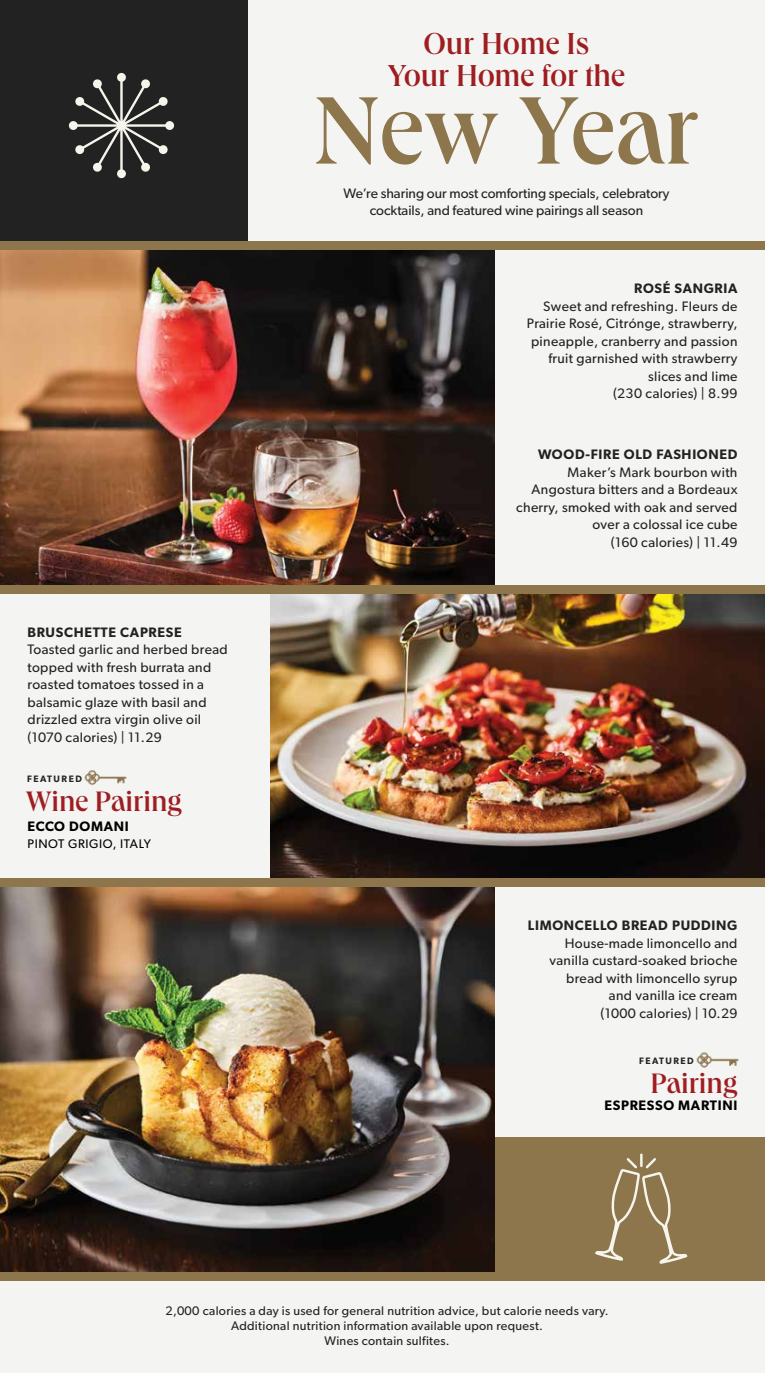
<style>
.page{position:relative;width:765px;height:1373px;background:#fff}
.page>*{position:absolute;margin:0;border:0;box-sizing:border-box;transform-origin:0 0}
.t1{font:500 98.75px "Queens";color:#8d754c}
.t2{font:500 31.25px/31.6px "Queens";color:#9e1d21;text-align:center}
.t3{font:500 29px "Queens";color:#9e1d21}
.t4{font:13.75px/17.5px "Gibson";letter-spacing:.025em;color:#232222;text-align:right}
.t5{font:13.75px/16.2px "Gibson";color:#232222;text-align:center}
.t6{font:600 13.75px "Gibson";letter-spacing:.05em;color:#232222}
.t7{font:600 13.75px "Gibson";letter-spacing:.05em;color:#000}
.t8{font:12.5px/15px "Gibson";letter-spacing:.025em;color:#232222;text-align:center}
.t9{font:12.5px "Gibson";letter-spacing:.05em;color:#000}
.t10{font:600 9.38px "Gibson";letter-spacing:.16em;color:#232222}
</style>
<div class="page">
<div style="left:0;top:0;width:765px;height:1372px;background:#f4f4f2"></div>
<div style="left:0;top:0;width:248px;height:246px;background:#232222"></div>
<img style="left:0;top:250px;width:495px;height:335px">
<img style="left:0;top:886px;width:495px;height:385px">
<img style="left:270px;top:593px;width:495px;height:285px">
<div style="left:0;top:241px;width:765px;height:9px;background:#8d754c"></div>
<div style="left:0;top:585px;width:765px;height:8px;background:#8d754c"></div>
<div style="left:0;top:878px;width:765px;height:8px;background:#8d754c"></div>
<div style="left:0;top:1271px;width:765px;height:9px;background:#8d754c"></div>
<img style="left:84px;top:770px;width:43px;height:15px">
<img style="left:696px;top:1052px;width:43px;height:16px">
<svg style="left:69px;top:73px;width:105px;height:105px"></svg>
<div style="left:496px;top:1136px;width:269px;height:144px;background:#8d754c"></div>
<svg style="left:595px;top:1153px;width:93px;height:111px"></svg>
<h2 class="t2" style="left:388px;top:26px;width:239px">Our Home Is<br>Your Home for the</h2>
<h1 class="t1" style="left:314px;top:67px;width:386px">New Year</h1>
<p class="t5" style="left:343px;top:185px;width:328px">We’re sharing our most comforting specials, celebratory cocktails, and featured wine pairings all season</p>
<p class="t6" style="left:634px;top:280px;width:105px">ROSÉ SANGRIA</p>
<p class="t4" style="left:527px;top:297px;width:212px">Sweet and refreshing. Fleurs de<br>Prairie Rosé, Citrónge, strawberry, pineapple, cranberry and passion fruit garnished with strawberry slices and lime<br>(230 calories) | 8.99</p>
<p class="t6" style="left:28px;top:624px;width:156px">BRUSCHETTE CAPRESE</p>
<p class="t4" style="left:28px;top:640px;width:202px;text-align:left">Toasted garlic and herbed bread topped with fresh burrata and roasted tomatoes tossed in a balsamic glaze with basil and drizzled extra virgin olive oil (1070 calories) | 11.29</p>
<p class="t10" style="left:27px;top:773px;width:56px">FEATURED</p>
<h3 class="t3" style="left:26px;top:782px;width:157px">Wine Pairing</h3>
<p class="t7" style="left:27px;top:818px;width:103px">ECCO DOMANI</p>
<p class="t9" style="left:27px;top:835px;width:125px">PINOT GRIGIO, ITALY</p>
<p class="t6" style="left:538px;top:446px;width:201px">WOOD-FIRE OLD FASHIONED</p>
<p class="t4" style="left:516px;top:463px;width:223px">Maker’s Mark bourbon with<br>Angostura bitters and a Bordeaux cherry, smoked with oak and served over a colossal ice cube<br>(160 calories) | 11.49</p>
<p class="t6" style="left:528px;top:917px;width:211px">LIMONCELLO BREAD PUDDING</p>
<p class="t4" style="left:549px;top:934px;width:190px">House-made limoncello and vanilla custard-soaked brioche bread with limoncello syrup and vanilla ice cream<br>(1000 calories) | 10.29</p>
<p class="t10" style="left:639px;top:1055px;width:56px">FEATURED</p>
<h3 class="t3" style="left:651px;top:1065px;width:88px">Pairing</h3>
<p class="t7" style="left:604px;top:1097px;width:135px">ESPRESSO MARTINI</p>
<p class="t8" style="left:166px;top:1303px;width:445px">2,000 calories a day is used for general nutrition advice, but calorie needs vary.<br>Additional nutrition information available upon request.<br>Wines contain sulfites.</p>
</div>
